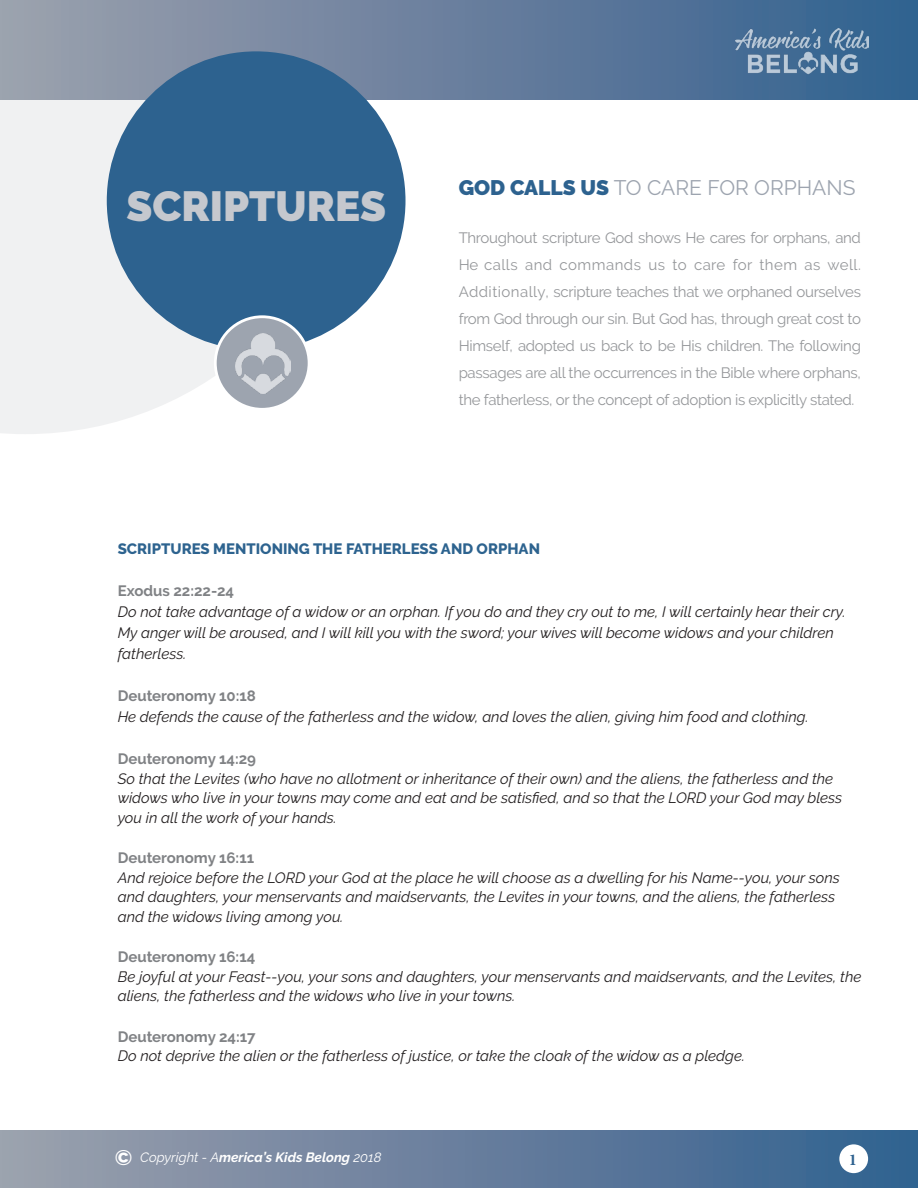
<style>
.page{position:relative;width:918px;height:1188px;background:#fff}
.page>*{position:absolute;margin:0;border:0;box-sizing:border-box;transform-origin:0 0}
.t1{font:900 42px "Raleway";color:#c5c8ce}
.t2{font:21px "Raleway";color:#9da4af}
.t3{font:700 16.5px "Minion Pro";color:#2e628f}
.t4{font:italic 15px/19.5px "Raleway";color:#231f20}
.t5{font:15px/27px "Raleway";letter-spacing:-.02em;color:#95979a;text-align:justify}
.SubHead_Gray{font:700 15px "Raleway";color:#808285}
.t6{font:800 15px "Raleway";color:#2d638f}
.t7{font:italic 700 13.5px "Raleway";color:#fff}
.s1{font-weight:900;color:#2d628f}
.s2{font-style:normal;font-size:21px}
.s3{font-weight:400}
</style>
<div class="page">
<svg style="left:0;top:100px;width:355px;height:334px;fill:#f0f1f2"></svg>
<div style="left:0;top:0;width:918px;height:100px;background:linear-gradient(to right,#9ea0ad,#32608f)"></div>
<div style="left:107px;top:51px;width:299px;height:299px;background:#2d628f;border-radius:50%"></div>
<div style="left:0;top:1131px;width:918px;height:57px;background:linear-gradient(to right,#9ea0ad,#32608f)"></div>
<div style="left:839px;top:1144px;width:29px;height:29px;background:#fff;border-radius:50%"></div>
<img style="left:736px;top:29px;width:132px;height:45px">
<div style="left:214px;top:315px;width:96px;height:96px;border:6px solid #fff;border-radius:50%"></div>
<div style="left:217px;top:318px;width:91px;height:90px;background:#9da4af;border-radius:50%"></div>
<img style="left:236px;top:334px;width:54px;height:59px">
<p class="t1" style="left:127px;top:182px;width:261px">SCRIPTURES</p>
<p class="t2" style="left:459px;top:175px;width:398px"><span class="s1">GOD CALLS US</span> TO CARE FOR ORPHANS</p>
<p class="t5" style="left:459px;top:224px;width:404px">Throughout scripture God shows He cares for orphans, and He calls and commands us to care for them as well.<br>Additionally, scripture teaches that we orphaned ourselves from God through our sin. But God has, through great cost to Himself, adopted us back to be His children. The following passages are all the occurrences in the Bible where orphans, the fatherless, or the concept of adoption is explicitly stated.</p>
<p class="t6" style="left:118px;top:541px;width:424px">SCRIPTURES MENTIONING THE FATHERLESS AND ORPHAN</p>
<p class="SubHead_Gray" style="left:118px;top:583px;width:118px">Exodus 22:22-24</p>
<p class="t4" style="left:118px;top:602px;width:729px;line-height:21px">Do not take advantage of a widow or an orphan. If you do and they cry out to me, I will certainly hear their cry.<br>My anger will be aroused, and I will kill you with the sword; your wives will become widows and your children fatherless.</p>
<p class="SubHead_Gray" style="left:118px;top:688px;width:140px">Deuteronomy 10:18</p>
<p class="t4" style="left:118px;top:707px;width:692px">He defends the cause of the fatherless and the widow, and loves the alien, giving him food and clothing.</p>
<p class="SubHead_Gray" style="left:118px;top:751px;width:140px">Deuteronomy 14:29</p>
<p class="t4" style="left:118px;top:769px;width:726px">So that the Levites (who have no allotment or inheritance of their own) and the aliens, the fatherless and the widows who live in your towns may come and eat and be satisfied, and so that the LORD your God may bless you in all the work of your hands.</p>
<p class="SubHead_Gray" style="left:118px;top:850px;width:138px">Deuteronomy 16:11</p>
<p class="t4" style="left:118px;top:868px;width:724px">And rejoice before the LORD your God at the place he will choose as a dwelling for his Name--you, your sons and daughters, your menservants and maidservants, the Levites in your towns, and the aliens, the fatherless and the widows living among you.</p>
<p class="SubHead_Gray" style="left:118px;top:949px;width:139px">Deuteronomy 16:14</p>
<p class="t4" style="left:118px;top:967px;width:745px">Be joyful at your Feast--you, your sons and daughters, your menservants and maidservants, and the Levites, the aliens, the fatherless and the widows who live in your towns.</p>
<p class="SubHead_Gray" style="left:118px;top:1028px;width:139px">Deuteronomy 24:17</p>
<p class="t4" style="left:118px;top:1046px;width:629px">Do not deprive the alien or the fatherless of justice, or take the cloak of the widow as a pledge.</p>
<p class="t7" style="left:115px;top:1150px;width:268px"><span class="s2">©</span> <span class="s3">Copyright - A</span>merica’s Kids Belong <span class="s3">2018</span></p>
<p class="t3" style="left:849px;top:1148px;width:10px">1</p>
</div>
